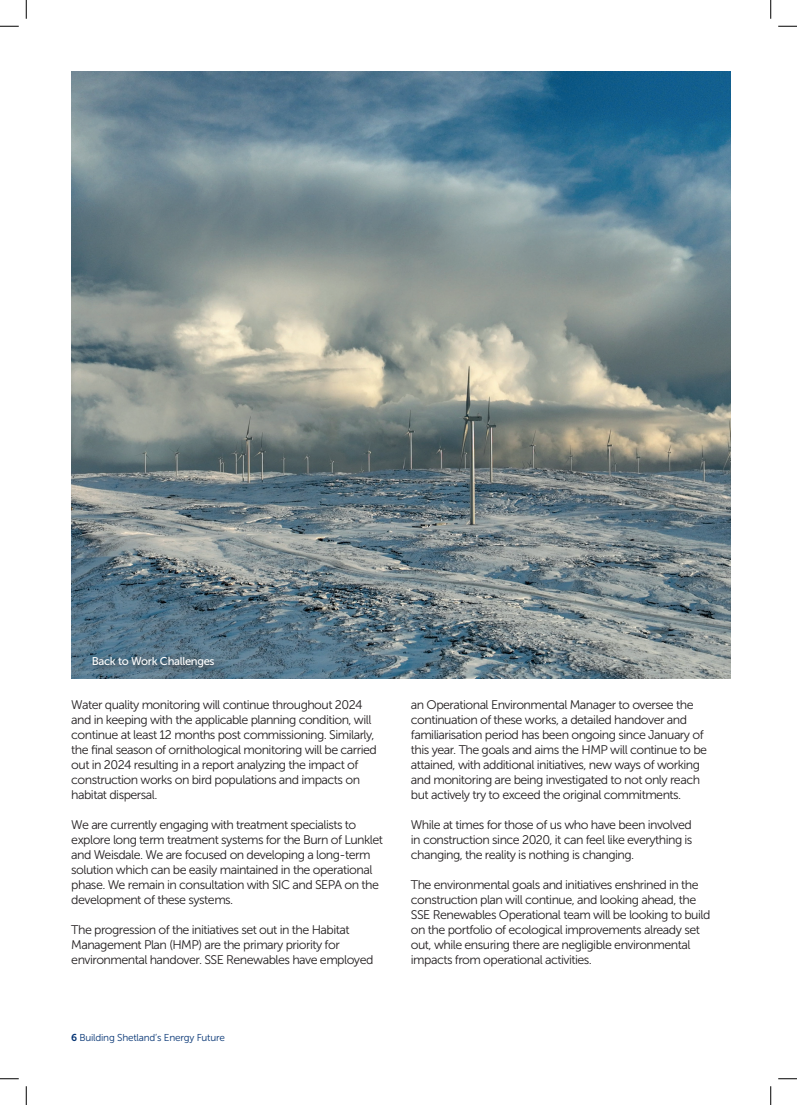
<style>
.page{position:relative;width:797px;height:1105px;background:#fff}
.page>*{position:absolute;margin:0;border:0;box-sizing:border-box;transform-origin:0 0}
.t1{font:12.5px/15px "Museo Sans 300";letter-spacing:-.04em;color:#231f20}
.t2{font:11.25px "Museo Sans 500";letter-spacing:-.03em;color:#fff}
.t3{font:10px "Museo Sans 300";letter-spacing:-.02em;color:#053474}
.s1{font-family:"Museo Sans 700"}
</style>
<div class="page">
<img style="left:71px;top:71px;width:659px;height:607px">
<div style="left:89px;top:654px;width:134px;height:23px;background:#231f20;opacity:.75"></div>
<svg style="left:0;top:25px;width:19px;height:2px"></svg>
<svg style="left:778px;top:25px;width:19px;height:2px"></svg>
<svg style="left:0;top:1078px;width:19px;height:1px"></svg>
<svg style="left:778px;top:1078px;width:19px;height:1px"></svg>
<svg style="left:25px;top:0;width:2px;height:19px"></svg>
<svg style="left:25px;top:1086px;width:2px;height:19px"></svg>
<svg style="left:770px;top:0;width:1px;height:19px"></svg>
<svg style="left:770px;top:1086px;width:1px;height:19px"></svg>
<p class="t2" style="left:92px;top:655px;width:124px">Back to Work Challenges</p>
<p class="t1" style="left:71px;top:697px;width:307px">Water quality monitoring will continue throughout 2024 and in keeping with the applicable planning condition, will continue at least 12 months post commissioning. Similarly, the final season of ornithological monitoring will be carried out in 2024 resulting in a report analyzing the impact of construction works on bird populations and impacts on habitat dispersal.</p>
<p class="t1" style="left:71px;top:817px;width:313px">We are currently engaging with treatment specialists to explore long term treatment systems for the Burn of Lunklet and Weisdale. We are focused on developing a long-term solution which can be easily maintained in the operational phase. We remain in consultation with SIC and SEPA on the development of these systems.</p>
<p class="t1" style="left:71px;top:922px;width:304px">The progression of the initiatives set out in the Habitat<br>Management Plan (HMP) are the primary priority for environmental handover. SSE Renewables have employed</p>
<p class="t3" style="left:71px;top:1032px;width:155px"><span class="s1">6</span> Building Shetland’s Energy Future</p>
<p class="t1" style="left:411px;top:697px;width:298px">an Operational Environmental Manager to oversee the continuation of these works, a detailed handover and familiarisation period has been ongoing since January of this year. The goals and aims the HMP will continue to be attained, with additional initiatives, new ways of working and monitoring are being investigated to not only reach but actively try to exceed the original commitments.</p>
<p class="t1" style="left:411px;top:817px;width:283px;text-align:justify">While at times for those of us who have been involved in construction since 2020, it can feel like everything is changing, the reality is nothing is changing.</p>
<p class="t1" style="left:411px;top:877px;width:301px">The environmental goals and initiatives enshrined in the construction plan will continue, and looking ahead, the SSE Renewables Operational team will be looking to build on the portfolio of ecological improvements already set out, while ensuring there are negligible environmental impacts from operational activities.</p>
</div>
